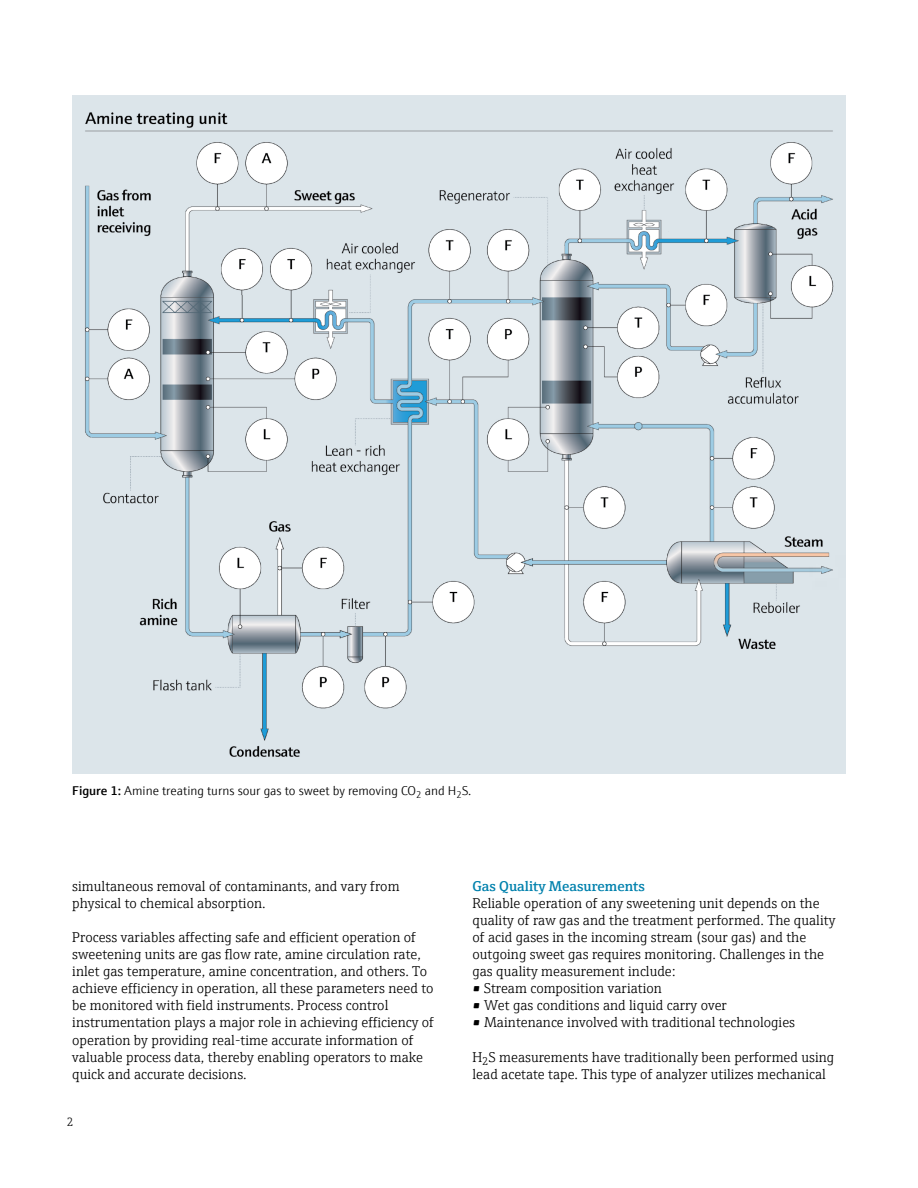
<style>
.page{position:relative;width:918px;height:1188px;background:#fff}
.page>*{position:absolute;margin:0;border:0;box-sizing:border-box;transform-origin:0 0}
.t1{font:300 14.25px/17.1px "E+H Serif";color:#000}
.t2{font:600 14.25px "E+H Serif";color:#0081ad}
.t3{font:300 12.75px "E+H Sans";color:#000}
.t4{font:300 12px "E+H Serif";color:#000}
.s1{font-weight:600}
</style>
<div class="page">
<img style="left:72px;top:95px;width:774px;height:679px">
<p class="t3" style="left:72px;top:781px;width:401px"><span class="s1">Figure 1:</span> Amine treating turns sour gas to sweet by removing CO<sub>2</sub> and H<sub>2</sub>S.</p>
<p class="t1" style="left:72px;top:876px;width:329px">simultaneous removal of contaminants, and vary from physical to chemical absorption.</p>
<p class="t1" style="left:72px;top:928px;width:363px">Process variables affecting safe and efficient operation of sweetening units are gas flow rate, amine circulation rate, inlet gas temperature, amine concentration, and others. To achieve efficiency in operation, all these parameters need to be monitored with field instruments. Process control instrumentation plays a major role in achieving efficiency of operation by providing real-time accurate information of valuable process data, thereby enabling operators to make quick and accurate decisions.</p>
<p class="t4" style="left:67px;top:1113px;width:8px">2</p>
<p class="t2" style="left:472px;top:875px;width:174px">Gas Quality Measurements</p>
<p class="t1" style="left:472px;top:893px;width:364px">Reliable operation of any sweetening unit depends on the quality of raw gas and the treatment performed. The quality of acid gases in the incoming stream (sour gas) and the outgoing sweet gas requires monitoring. Challenges in the gas quality measurement include:</p>
<p class="t1" style="left:472px;top:979px;width:191px">• Stream composition variation</p>
<p class="t1" style="left:472px;top:996px;width:256px">• Wet gas conditions and liquid carry over</p>
<p class="t1" style="left:472px;top:1013px;width:324px">• Maintenance involved with traditional technologies</p>
<p class="t1" style="left:472px;top:1047px;width:363px">H<sub>2</sub>S measurements have traditionally been performed using lead acetate tape. This type of analyzer utilizes mechanical</p>
</div>
